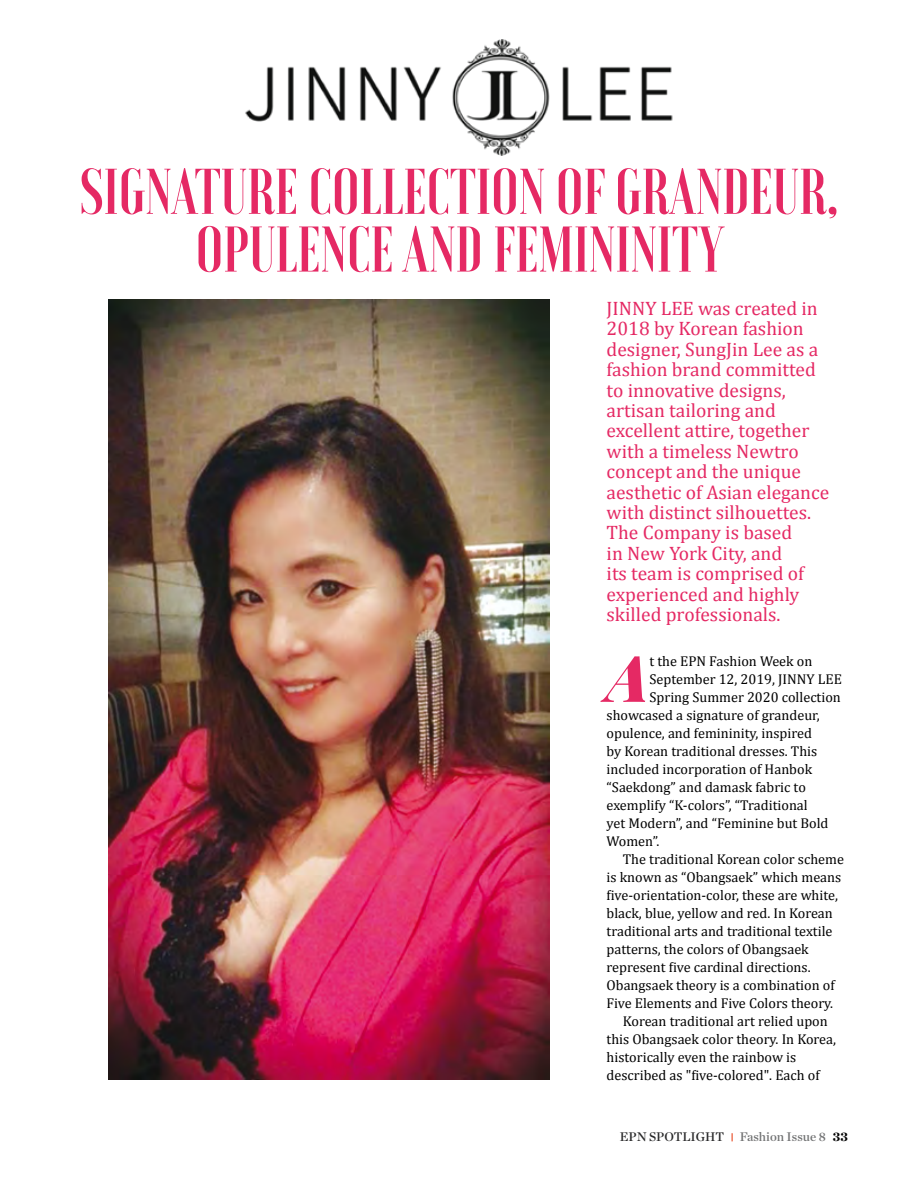
<style>
.page{position:relative;width:918px;height:1188px;background:#fff}
.page>*{position:absolute;margin:0;border:0;box-sizing:border-box;transform-origin:0 0}
.t1{font:64.35px/57.8px "Voga Regular 2";color:#e52964;text-align:center}
.t2{font:italic 900 64.05px "Playfair Display";color:#e52964}
.t3{font:19.5px/20.4px "Cambria";color:#e52964}
.t4{font:14.25px "Cambria";color:#000}
.t5{font:12.75px "Chronicle Deck Semi";color:#707172}
.s1{color:#282829}
.s2{font-family:"Chronicle Deck";font-weight:900;color:#000}
</style>
<div class="page">
<img style="left:108px;top:300px;width:441px;height:780px">
<img style="left:245px;top:39px;width:428px;height:116px">
<h1 class="t1" style="left:80px;top:161px;width:760px">SIGNATURE COLLECTION OF GRANDEUR,<br>OPULENCE AND FEMININITY</h1>
<p class="t3" style="left:607px;top:298px;width:224px">JINNY LEE was created in<br>2018 by Korean fashion designer, SungJin Lee as a fashion brand committed to innovative designs, artisan tailoring and excellent attire, together with a timeless Newtro concept and the unique aesthetic of Asian elegance with distinct silhouettes.<br>The Company is based<br>in New York City, and<br>its team is comprised of experienced and highly skilled professionals.</p>
<h2 class="t2" style="left:607px;top:633px;width:44px">A</h2>
<p class="t4" style="left:649px;top:653px;width:164px">t the EPN Fashion Week on</p>
<p class="t4" style="left:649px;top:671px;width:194px">September 12, 2019, JINNY LEE</p>
<p class="t4" style="left:649px;top:689px;width:193px">Spring Summer 2020 collection</p>
<p class="t4" style="left:607px;top:707px;width:215px">showcased a signature of grandeur,</p>
<p class="t4" style="left:607px;top:725px;width:207px">opulence, and femininity, inspired</p>
<p class="t4" style="left:607px;top:743px;width:212px">by Korean traditional dresses. This</p>
<p class="t4" style="left:607px;top:761px;width:207px">included incorporation of Hanbok</p>
<p class="t4" style="left:607px;top:779px;width:201px">“Saekdong” and damask fabric to</p>
<p class="t4" style="left:607px;top:797px;width:203px">exemplify “K-colors”, “Traditional</p>
<p class="t4" style="left:607px;top:815px;width:223px">yet Modern”, and “Feminine but Bold</p>
<p class="t4" style="left:607px;top:833px;width:54px">Women”.</p>
<p class="t4" style="left:623px;top:851px;width:223px">The traditional Korean color scheme</p>
<p class="t4" style="left:607px;top:869px;width:236px">is known as “Obangsaek” which means</p>
<p class="t4" style="left:607px;top:887px;width:233px">five-orientation-color, these are white,</p>
<p class="t4" style="left:607px;top:905px;width:228px">black, blue, yellow and red. In Korean</p>
<p class="t4" style="left:607px;top:923px;width:227px">traditional arts and traditional textile</p>
<p class="t4" style="left:607px;top:941px;width:204px">patterns, the colors of Obangsaek</p>
<p class="t4" style="left:607px;top:959px;width:206px">represent five cardinal directions.</p>
<p class="t4" style="left:607px;top:977px;width:230px">Obangsaek theory is a combination of</p>
<p class="t4" style="left:607px;top:995px;width:228px">Five Elements and Five Colors theory.</p>
<p class="t4" style="left:623px;top:1013px;width:207px">Korean traditional art relied upon</p>
<p class="t4" style="left:607px;top:1031px;width:231px">this Obangsaek color theory. In Korea,</p>
<p class="t4" style="left:607px;top:1049px;width:191px">historically even the rainbow is</p>
<p class="t4" style="left:607px;top:1067px;width:215px">described as "five-colored". Each of</p>
<p class="t5" style="left:620px;top:1127px;width:229px"><span class="s1">EPN SPOTLIGHT</span> Fashion Issue 8 <span class="s2">33</span></p>
</div>
